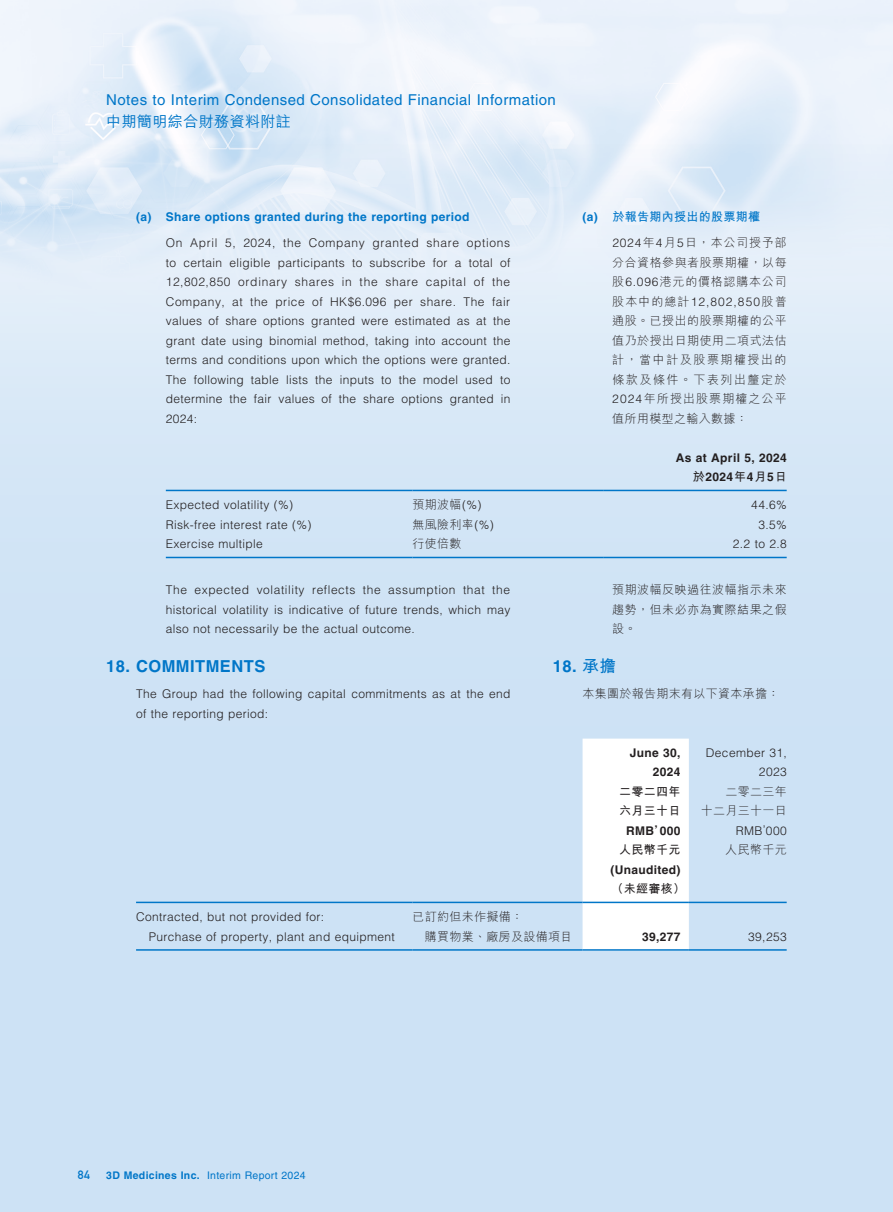
<style>
.page{position:relative;width:893px;height:1212px;background:#fff}
.page>*{position:absolute;margin:0;border:0;box-sizing:border-box;transform-origin:0 0}
.t1{font:700 16.5px "Helvetica LT Std";letter-spacing:.03em;color:#0076c8}
.t2{font:15px "Helvetica LT Std";letter-spacing:.03em;color:#0076c8}
.t3{font:500 15px "M Hei HK";letter-spacing:.03em;color:#0076c8}
.t4{font:300 12px/19.5px "Helvetica LT Std";letter-spacing:.03em;color:#231f20;text-align:justify}
.t5{font:300 12px/19.5px "M Hei HK";letter-spacing:.04em;color:#231f20;text-align:justify}
.t6{font:700 12px/19.5px "Helvetica LT Std";letter-spacing:.03em;color:#231f20;text-align:right}
.t7{font:700 12px "Helvetica LT Std";letter-spacing:.03em;color:#0076c8}
.t8{font:700 12px/25.8px "M Hei HK";letter-spacing:.03em;color:#0076c8}
.t9{font:700 12px/19.5px "M Hei HK";letter-spacing:.03em;color:#231f20}
.t10{font:12px "DIN Mittelschrift Std";color:#0076c8}
.t11{font:10.5px "Helvetica LT Std";letter-spacing:.03em;color:#0076c8}
.s1{font-family:"Helvetica LT Std"}
.s2{font-family:"Helvetica LT Std";font-weight:300;color:#231f20}
.s3{font-weight:300;color:#231f20}
.s4{font-family:"M Hei HK"}
.s5{font-weight:700}
</style>
<div class="page">
<img style="left:0;top:0;width:893px;height:145px">
<div style="left:0;top:145px;width:893px;height:1067px;background:linear-gradient(to bottom,#dfecf8,#c7dff4)"></div>
<hr style="left:166px;top:490px;width:246px;height:1px;background:#0076c8">
<hr style="left:412px;top:490px;width:192px;height:1px;background:#0076c8">
<hr style="left:604px;top:490px;width:183px;height:1px;background:#0076c8">
<hr style="left:166px;top:557px;width:246px;height:1px;background:#0076c8">
<hr style="left:412px;top:557px;width:192px;height:1px;background:#0076c8">
<hr style="left:604px;top:557px;width:183px;height:1px;background:#0076c8">
<svg style="left:583px;top:739px;width:106px;height:210px"></svg>
<hr style="left:136px;top:902px;width:276px;height:1px;background:#0076c8">
<hr style="left:412px;top:902px;width:171px;height:1px;background:#0076c8">
<hr style="left:583px;top:902px;width:106px;height:1px;background:#0076c8">
<hr style="left:689px;top:902px;width:98px;height:1px;background:#0076c8">
<hr style="left:136px;top:949px;width:276px;height:2px;background:#0076c8">
<hr style="left:412px;top:949px;width:171px;height:2px;background:#0076c8">
<hr style="left:583px;top:949px;width:106px;height:2px;background:#0076c8">
<hr style="left:689px;top:949px;width:98px;height:2px;background:#0076c8">
<p class="t2" style="left:106px;top:91px;width:451px">Notes to Interim Condensed Consolidated Financial Information</p>
<p class="t3" style="left:106px;top:111px;width:186px">中期簡明綜合財務資料附註</p>
<p class="t7" style="left:136px;top:210px;width:335px">(a) Share options granted during the reporting period</p>
<p class="t4" style="left:166px;top:233px;width:346px">On April 5, 2024, the Company granted share options to certain eligible participants to subscribe for a total of 12,802,850 ordinary shares in the share capital of the Company, at the price of HK$6.096 per share. The fair values of share options granted were estimated as at the grant date using binomial method, taking into account the terms and conditions upon which the options were granted.<br>The following table lists the inputs to the model used to determine the fair values of the share options granted in 2024:</p>
<p class="t8" style="left:612px;top:203px;width:176px;text-indent:-30px"><span class="s1">(a)</span> 於報告期內授出的股票期權<br><span class="s2">2024</span><span class="s3">年</span><span class="s2">4</span><span class="s3">月</span><span class="s2">5</span><span class="s3">日，本公司授予部</span></p>
<p class="t5" style="left:612px;top:252px;width:176px">分合資格參與者股票期權，以每股<span class="s1">6.096</span>港元的價格認購本公司</p>
<p class="t4" style="left:612px;top:291px;width:176px"><span class="s4">股本中的總計</span>12,802,850<span class="s4">股普</span></p>
<p class="t5" style="left:612px;top:311px;width:176px">通股。已授出的股票期權的公平值乃於授出日期使用二項式法估計，當中計及股票期權授出的條款及條件。下表列出釐定於<span class="s1">2024</span>年所授出股票期權之公平值所用模型之輸入數據：</p>
<p class="t6" style="left:676px;top:447px;width:112px">As at April 5, 2024<span class="s4">於</span>2024<span class="s4">年</span>4<span class="s4">月</span>5<span class="s4">日</span></p>
<p class="t4" style="left:166px;top:495px;width:129px">Expected volatility (%)</p>
<p class="t5" style="left:412px;top:495px;width:71px">預期波幅<span class="s1">(%)</span></p>
<p class="t4" style="left:751px;top:495px;width:37px">44.6%</p>
<p class="t4" style="left:166px;top:514px;width:147px">Risk-free interest rate (%)</p>
<p class="t5" style="left:412px;top:514px;width:83px">無風險利率<span class="s1">(%)</span></p>
<p class="t4" style="left:758px;top:514px;width:30px">3.5%</p>
<p class="t4" style="left:166px;top:534px;width:99px">Exercise multiple</p>
<p class="t5" style="left:412px;top:534px;width:51px">行使倍數</p>
<p class="t4" style="left:733px;top:534px;width:55px">2.2 to 2.8</p>
<p class="t4" style="left:166px;top:580px;width:346px">The expected volatility reflects the assumption that the historical volatility is indicative of future trends, which may also not necessarily be the actual outcome.</p>
<h1 class="t1" style="left:106px;top:656px;width:161px">18. COMMITMENTS</h1>
<p class="t4" style="left:136px;top:684px;width:376px">The Group had the following capital commitments as at the end of the reporting period:</p>
<p class="t6" style="left:630px;top:742px;width:52px">June 30,<br>2024</p>
<p class="t4" style="left:706px;top:742px;width:82px;text-align:right">December 31,<br>2023</p>
<p class="t9" style="left:619px;top:780px;width:63px">二零二四年六月三十日</p>
<p class="t5" style="left:701px;top:781px;width:88px;text-align:right">二零二三年<br>十二月三十一日</p>
<p class="t6" style="left:626px;top:820px;width:56px">RMB’ 000</p>
<p class="t4" style="left:736px;top:820px;width:52px">RMB’000</p>
<p class="t9" style="left:619px;top:839px;width:63px">人民幣千元</p>
<p class="t5" style="left:725px;top:840px;width:63px">人民幣千元</p>
<p class="t6" style="left:610px;top:859px;width:72px">(Unaudited)</p>
<p class="t9" style="left:611px;top:878px;width:75px">（未經審核）</p>
<p class="t4" style="left:136px;top:907px;width:190px">Contracted, but not provided for:</p>
<p class="t5" style="left:412px;top:907px;width:112px">已訂約但未作擬備：</p>
<p class="t4" style="left:149px;top:926px;width:247px">Purchase of property, plant and equipment</p>
<p class="t5" style="left:425px;top:926px;width:149px">購買物業、廠房及設備項目</p>
<p class="t6" style="left:642px;top:926px;width:40px">39,277</p>
<p class="t4" style="left:748px;top:926px;width:40px">39,253</p>
<p class="t5" style="left:612px;top:580px;width:176px">預期波幅反映過往波幅指示未來趨勢，但未必亦為實際結果之假設。</p>
<h1 class="t1" style="left:553px;top:656px;width:65px">18. <span class="s4">承擔</span></h1>
<p class="t5" style="left:583px;top:684px;width:199px">本集團於報告期末有以下資本承擔：</p>
<p class="t10" style="left:78px;top:1167px;width:13px">84</p>
<p class="t11" style="left:106px;top:1169px;width:201px"><span class="s5">3D Medicines Inc.</span> Interim Report 2024</p>
</div>
